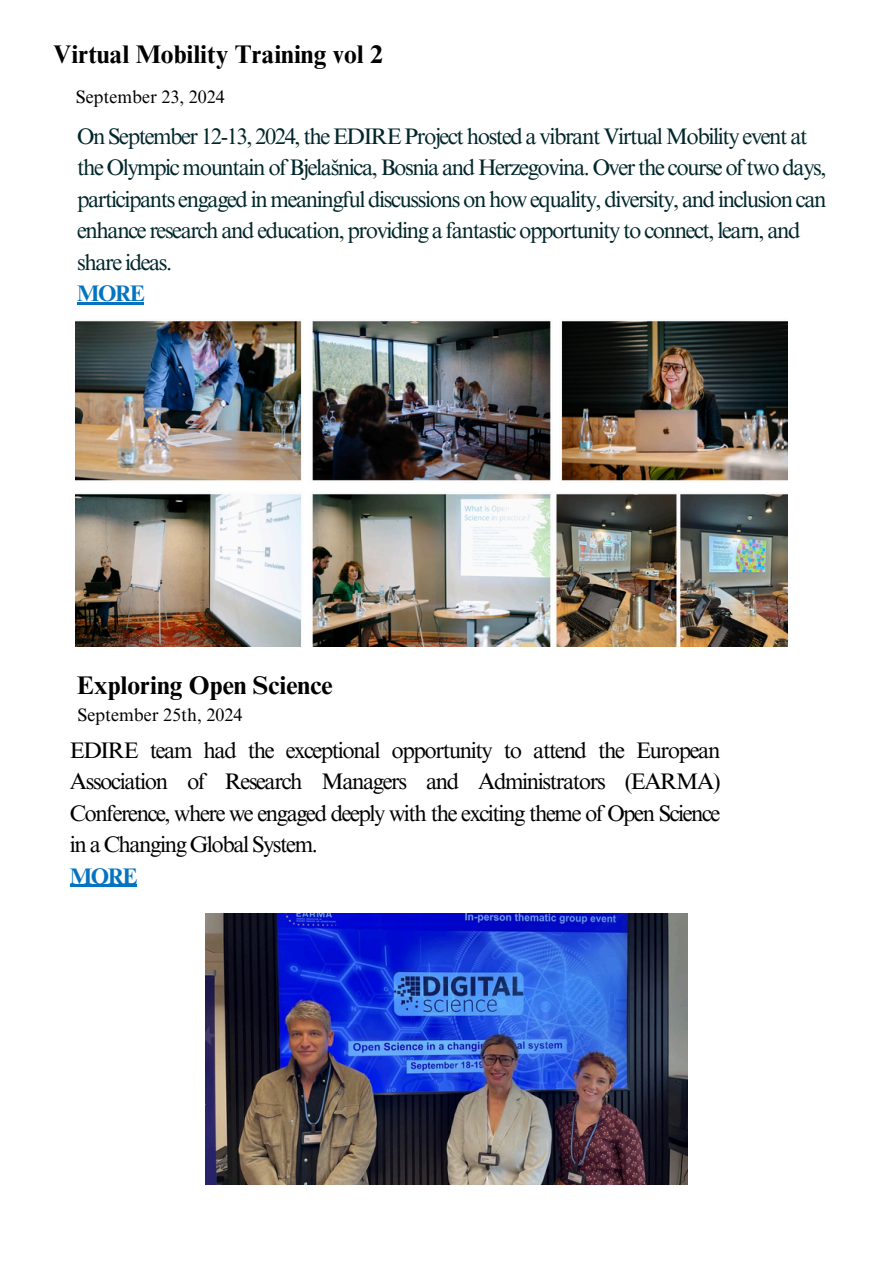
<style>
.page{position:relative;width:894px;height:1264px;background:#fff}
.page>*{position:absolute;margin:0;border:0;box-sizing:border-box;transform-origin:0 0}
.t1{font:700 25.5px "Times NRMT Pro";color:#000}
.t2{font:22.5px/31.5px "Times NRMT Pro";letter-spacing:-.065em;color:#00272b}
.t3{font:22.5px/31.5px "Times NRMT Pro";letter-spacing:-.065em;color:#000}
.t4{font:18px "Times NRMT Pro";color:#000}
.s1{font-weight:700;color:#0574c0}
</style>
<div class="page">
<img style="left:206px;top:913px;width:481px;height:271px">
<img style="left:76px;top:320px;width:711px;height:326px">
<hr style="left:77px;top:302px;width:66px;height:3px;background:#0574c0">
<hr style="left:70px;top:884px;width:66px;height:3px;background:#0574c0">
<p class="t1" style="left:53px;top:44px;width:331px">Virtual Mobility Training vol 2</p>
<h1 class="t4" style="left:76px;top:90px;width:150px">September 23, 2024</h1>
<p class="t2" style="left:77px;top:123px;width:750px">On September 12-13, 2024, the EDIRE Project hosted a vibrant Virtual Mobility event at the Olympic mountain of Bjelašnica, Bosnia and Herzegovina. Over the course of two days, participants engaged in meaningful discussions on how equality, diversity, and inclusion can enhance research and education, providing a fantastic opportunity to connect, learn, and share ideas.<br><span class="s1">MORE</span></p>
<p class="t1" style="left:77px;top:675px;width:257px">Exploring Open Science</p>
<h2 class="t4" style="left:77px;top:708px;width:167px">September 25th, 2024</h2>
<h2 class="t3" style="left:70px;top:737px;width:652px">EDIRE team had the exceptional opportunity to attend the European Association of Research Managers and Administrators (EARMA)<br>Conference, where we engaged deeply with the exciting theme of Open Science in a Changing Global System.<br><span class="s1">MORE</span></h2>
</div>
